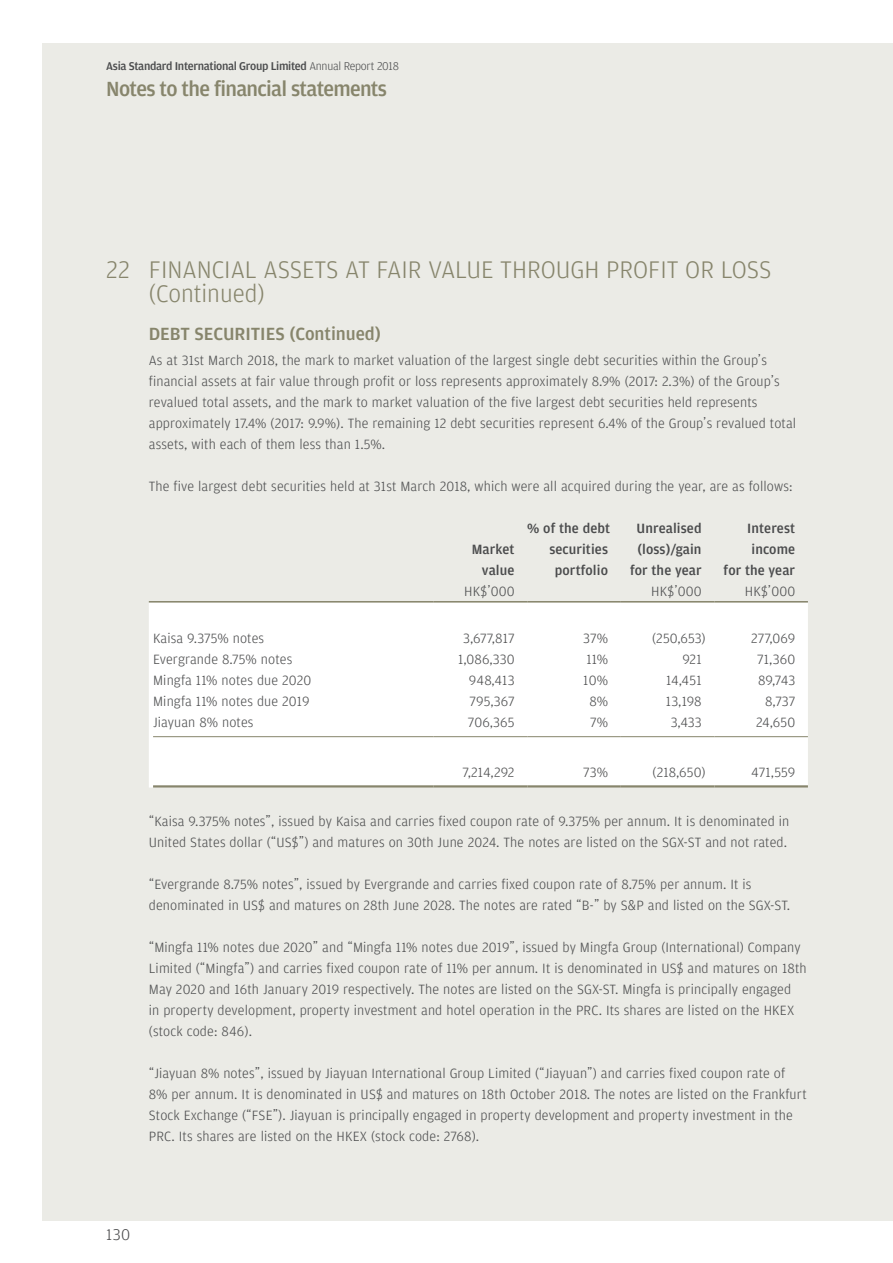
<style>
.page{position:relative;width:893px;height:1263px;background:#fff}
.page>*{position:absolute;margin:0;border:0;box-sizing:border-box;transform-origin:0 0}
.Heading_1{font:300 25.5px/24px "Amplitude";color:#87856c}
.t1{font:500 21.75px "Amplitude";letter-spacing:-.035em;color:#87856c}
.Heading_2{font:500 18.75px "Amplitude";letter-spacing:-.005em;color:#87856c}
.t2{font:300 16.5px "Amplitude";color:#4b4c4d}
.Body_Text{font:300 14.25px/21px "Amplitude";letter-spacing:.01em;color:#4b4c4d}
.Body_Text-2{font:500 14.25px "Amplitude";letter-spacing:.005em;color:#4b4c4d}
.t3{font:500 12px "Amplitude";letter-spacing:-.03em;color:#4b4c4d}
.s1{font-weight:300}
</style>
<div class="page">
<div style="left:43px;top:43px;width:850px;height:1177px;background:#ebebe6"></div>
<div style="left:149px;top:602px;width:659px;height:185px;background:#fff"></div>
<hr style="left:149px;top:601px;width:285px;height:1px;background:#87856c">
<hr style="left:434px;top:601px;width:93px;height:1px;background:#87856c">
<hr style="left:527px;top:601px;width:94px;height:1px;background:#87856c">
<hr style="left:621px;top:601px;width:93px;height:1px;background:#87856c">
<hr style="left:714px;top:601px;width:94px;height:1px;background:#87856c">
<hr style="left:153px;top:736px;width:281px;height:1px;background:#87856c">
<hr style="left:434px;top:736px;width:93px;height:1px;background:#87856c">
<hr style="left:527px;top:736px;width:94px;height:1px;background:#87856c">
<hr style="left:621px;top:736px;width:93px;height:1px;background:#87856c">
<hr style="left:714px;top:736px;width:94px;height:1px;background:#87856c">
<hr style="left:153px;top:785px;width:281px;height:2px;background:#87856c">
<hr style="left:434px;top:785px;width:93px;height:2px;background:#87856c">
<hr style="left:527px;top:785px;width:94px;height:2px;background:#87856c">
<hr style="left:621px;top:785px;width:93px;height:2px;background:#87856c">
<hr style="left:714px;top:785px;width:94px;height:2px;background:#87856c">
<p class="t3" style="left:106px;top:60px;width:294px">Asia Standard International Group Limited <span class="s1">Annual Report 2018</span></p>
<h2 class="t1" style="left:106px;top:77px;width:282px">Notes to the financial statements</h2>
<p class="Heading_1" style="left:149px;top:258px;width:624px;text-indent:-43px">22 FINANCIAL ASSETS AT FAIR VALUE THROUGH PROFIT OR LOSS (Continued)</p>
<p class="Heading_2" style="left:149px;top:323px;width:234px">DEBT SECURITIES (Continued)</p>
<p class="Body_Text" style="left:149px;top:350px;width:649px">As at 31st March 2018, the mark to market valuation of the largest single debt securities within the Group’s financial assets at fair value through profit or loss represents approximately 8.9% (2017: 2.3%) of the Group’s revalued total assets, and the mark to market valuation of the five largest debt securities held represents approximately 17.4% (2017: 9.9%). The remaining 12 debt securities represent 6.4% of the Group’s revalued total assets, with each of them less than 1.5%.</p>
<p class="Body_Text" style="left:149px;top:476px;width:645px">The five largest debt securities held at 31st March 2018, which were all acquired during the year, are as follows:</p>
<p class="Body_Text-2" style="left:472px;top:541px;width:44px">Market</p>
<p class="Body_Text-2" style="left:482px;top:562px;width:34px">value</p>
<p class="Body_Text-2" style="left:527px;top:520px;width:84px">% of the debt</p>
<p class="Body_Text-2" style="left:549px;top:541px;width:60px">securities</p>
<p class="Body_Text-2" style="left:555px;top:562px;width:55px">portfolio</p>
<p class="Body_Text-2" style="left:636px;top:520px;width:67px">Unrealised</p>
<p class="Body_Text-2" style="left:637px;top:541px;width:66px">(loss)/gain</p>
<p class="Body_Text-2" style="left:630px;top:562px;width:73px">for the year</p>
<p class="Body_Text-2" style="left:747px;top:520px;width:49px">Interest</p>
<p class="Body_Text-2" style="left:751px;top:541px;width:45px">income</p>
<p class="Body_Text-2" style="left:724px;top:562px;width:73px">for the year</p>
<p class="Body_Text" style="left:464px;top:581px;width:52px">HK$’000</p>
<p class="Body_Text" style="left:651px;top:581px;width:52px">HK$’000</p>
<p class="Body_Text" style="left:745px;top:581px;width:52px">HK$’000</p>
<p class="Body_Text" style="left:153px;top:628px;width:113px">Kaisa 9.375% notes</p>
<p class="Body_Text" style="left:463px;top:628px;width:53px">3,677,817</p>
<p class="Body_Text" style="left:583px;top:628px;width:26px">37%</p>
<p class="Body_Text" style="left:652px;top:628px;width:55px">(250,653)</p>
<p class="Body_Text" style="left:751px;top:628px;width:46px">277,069</p>
<p class="Body_Text" style="left:153px;top:649px;width:141px">Evergrande 8.75% notes</p>
<p class="Body_Text" style="left:458px;top:649px;width:58px">1,086,330</p>
<p class="Body_Text" style="left:586px;top:649px;width:23px">11%</p>
<p class="Body_Text" style="left:682px;top:649px;width:21px">921</p>
<p class="Body_Text" style="left:757px;top:649px;width:39px">71,360</p>
<p class="Body_Text" style="left:153px;top:670px;width:160px">Mingfa 11% notes due 2020</p>
<p class="Body_Text" style="left:469px;top:670px;width:47px">948,413</p>
<p class="Body_Text" style="left:583px;top:670px;width:26px">10%</p>
<p class="Body_Text" style="left:666px;top:670px;width:37px">14,451</p>
<p class="Body_Text" style="left:758px;top:670px;width:39px">89,743</p>
<p class="Body_Text" style="left:153px;top:691px;width:158px">Mingfa 11% notes due 2019</p>
<p class="Body_Text" style="left:470px;top:691px;width:46px">795,367</p>
<p class="Body_Text" style="left:589px;top:691px;width:20px">8%</p>
<p class="Body_Text" style="left:666px;top:691px;width:37px">13,198</p>
<p class="Body_Text" style="left:765px;top:691px;width:31px">8,737</p>
<p class="Body_Text" style="left:153px;top:712px;width:102px">Jiayuan 8% notes</p>
<p class="Body_Text" style="left:468px;top:712px;width:48px">706,365</p>
<p class="Body_Text" style="left:590px;top:712px;width:19px">7%</p>
<p class="Body_Text" style="left:671px;top:712px;width:32px">3,433</p>
<p class="Body_Text" style="left:756px;top:712px;width:41px">24,650</p>
<p class="Body_Text" style="left:463px;top:762px;width:53px">7,214,292</p>
<p class="Body_Text" style="left:583px;top:762px;width:26px">73%</p>
<p class="Body_Text" style="left:653px;top:762px;width:55px">(218,650)</p>
<p class="Body_Text" style="left:751px;top:762px;width:46px">471,559</p>
<p class="Body_Text" style="left:149px;top:811px;width:642px">“Kaisa 9.375% notes”, issued by Kaisa and carries fixed coupon rate of 9.375% per annum. It is denominated in<br>United States dollar (“US$”) and matures on 30th June 2024. The notes are listed on the SGX-ST and not rated.</p>
<p class="Body_Text" style="left:149px;top:874px;width:643px">“Evergrande 8.75% notes”, issued by Evergrande and carries fixed coupon rate of 8.75% per annum. It is denominated in US$ and matures on 28th June 2028. The notes are rated “B-” by S&amp;P and listed on the SGX-ST.</p>
<p class="Body_Text" style="left:149px;top:937px;width:659px">“Mingfa 11% notes due 2020” and “Mingfa 11% notes due 2019”, issued by Mingfa Group (International) Company Limited (“Mingfa”) and carries fixed coupon rate of 11% per annum. It is denominated in US$ and matures on 18th May 2020 and 16th January 2019 respectively. The notes are listed on the SGX-ST. Mingfa is principally engaged<br>in property development, property investment and hotel operation in the PRC. Its shares are listed on the HKEX (stock code: 846).</p>
<p class="Body_Text" style="left:149px;top:1063px;width:659px">“Jiayuan 8% notes”, issued by Jiayuan International Group Limited (“Jiayuan”) and carries fixed coupon rate of 8% per annum. It is denominated in US$ and matures on 18th October 2018. The notes are listed on the Frankfurt Stock Exchange (“FSE”). Jiayuan is principally engaged in property development and property investment in the PRC. Its shares are listed on the HKEX (stock code: 2768).</p>
<p class="t2" style="left:106px;top:1225px;width:25px">130</p>
</div>
